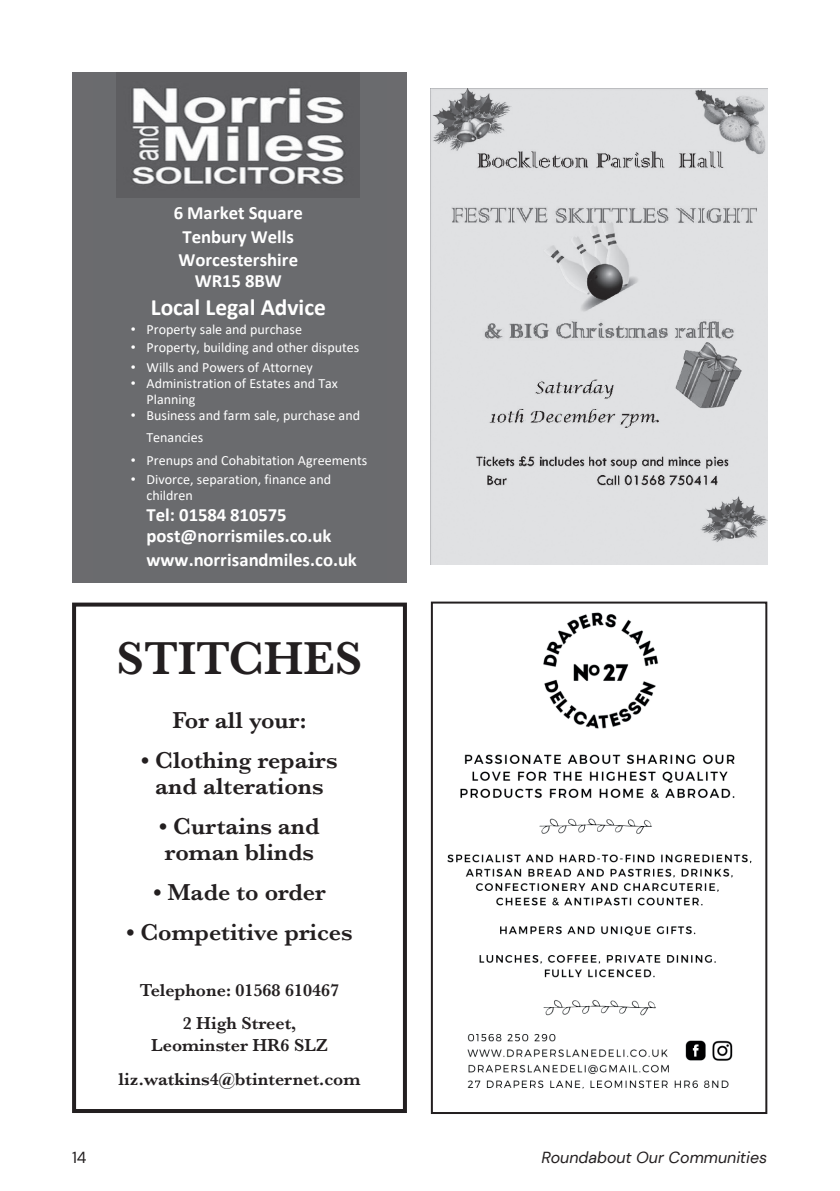
<style>
.page{position:relative;width:840px;height:1191px;background:#fff}
.page>*{position:absolute;margin:0;border:0;box-sizing:border-box;transform-origin:0 0}
.t1{font:600 48px "Baskerville";color:#231f20}
.t2{font:600 24px/26px "Baskerville";color:#231f20;text-align:center}
.t3{font:700 23.4px "Calibri";color:#fff}
.t4{font:700 18.8px/22.6px "Calibri";color:#fff;text-align:center}
.t5{font:600 18px/33.4px "Baskerville";color:#231f20;text-align:center}
.t6{font:italic 16px "DM Sans";color:#231f20}
.t7{font:16px "DM Sans";color:#231f20}
.t8{font:14px/16.2px "Calibri";color:#fff}
.s1{font-family:"Arial"}
</style>
<div class="page">
<div style="left:72px;top:72px;width:334px;height:510px;background:#6b6b6e"></div>
<img style="left:117px;top:72px;width:243px;height:126px">
<div style="left:72px;top:602px;width:334px;height:511px;border:4px solid #231f20"></div>
<img style="left:430px;top:89px;width:336px;height:475px">
<img style="left:447px;top:612px;width:305px;height:477px">
<div style="left:430px;top:601px;width:336px;height:513px;border:2px solid #231f20"></div>
<h3 class="t4" style="left:174px;top:201px;width:131px">6 Market Square<br>Tenbury Wells<br>Worcestershire<br>WR15 8BW</h3>
<h3 class="t3" style="left:151px;top:291px;width:176px">Local Legal Advice</h3>
<p class="t8" style="left:131px;top:321px;width:173px"><span class="s1">•</span> Property sale and purchase</p>
<p class="t8" style="left:131px;top:339px;width:230px"><span class="s1">•</span> Property, building and other disputes</p>
<p class="t8" style="left:131px;top:358px;width:184px"><span class="s1">•</span> Wills and Powers of Attorney</p>
<p class="t8" style="left:146px;top:375px;width:193px;text-indent:-16px"><span class="s1">•</span> Administration of Estates and Tax<br>Planning</p>
<p class="t8" style="left:146px;top:405px;width:215px;line-height:21.4px;text-indent:-16px"><span class="s1">•</span> Business and farm sale, purchase and<br>Tenancies</p>
<p class="t8" style="left:131px;top:452px;width:238px"><span class="s1">•</span> Prenups and Cohabitation Agreements</p>
<p class="t8" style="left:146px;top:471px;width:186px;text-indent:-16px"><span class="s1">•</span> Divorce, separation, finance and children</p>
<h3 class="t4" style="left:146px;top:504px;width:186px;line-height:21.4px;text-align:left">Tel: 01584 810575 post@norrismiles.co.uk</h3>
<h3 class="t4" style="left:146px;top:548px;width:212px">www.norrisandmiles.co.uk</h3>
<h1 class="t1" style="left:116px;top:624px;width:247px">STITCHES</h1>
<h2 class="t2" style="left:172px;top:706px;width:136px">For all your:</h2>
<h2 class="t2" style="left:141px;top:746px;width:198px">• Clothing repairs and alterations</h2>
<h2 class="t2" style="left:159px;top:813px;width:162px;text-align:left">• Curtains and roman blinds</h2>
<h2 class="t2" style="left:153px;top:879px;width:174px">• Made to order</h2>
<h2 class="t2" style="left:126px;top:919px;width:227px">• Competitive prices</h2>
<p class="t5" style="left:140px;top:973px;width:201px">Telephone: 01568 610467<br>2 High Street,</p>
<p class="t5" style="left:118px;top:1028px;width:243px">Leominster HR6 SLZ liz.watkins4@btinternet.com</p>
<p class="t7" style="left:72px;top:1147px;width:16px">14</p>
<p class="t6" style="left:541px;top:1147px;width:227px">Roundabout Our Communities</p>
</div>
